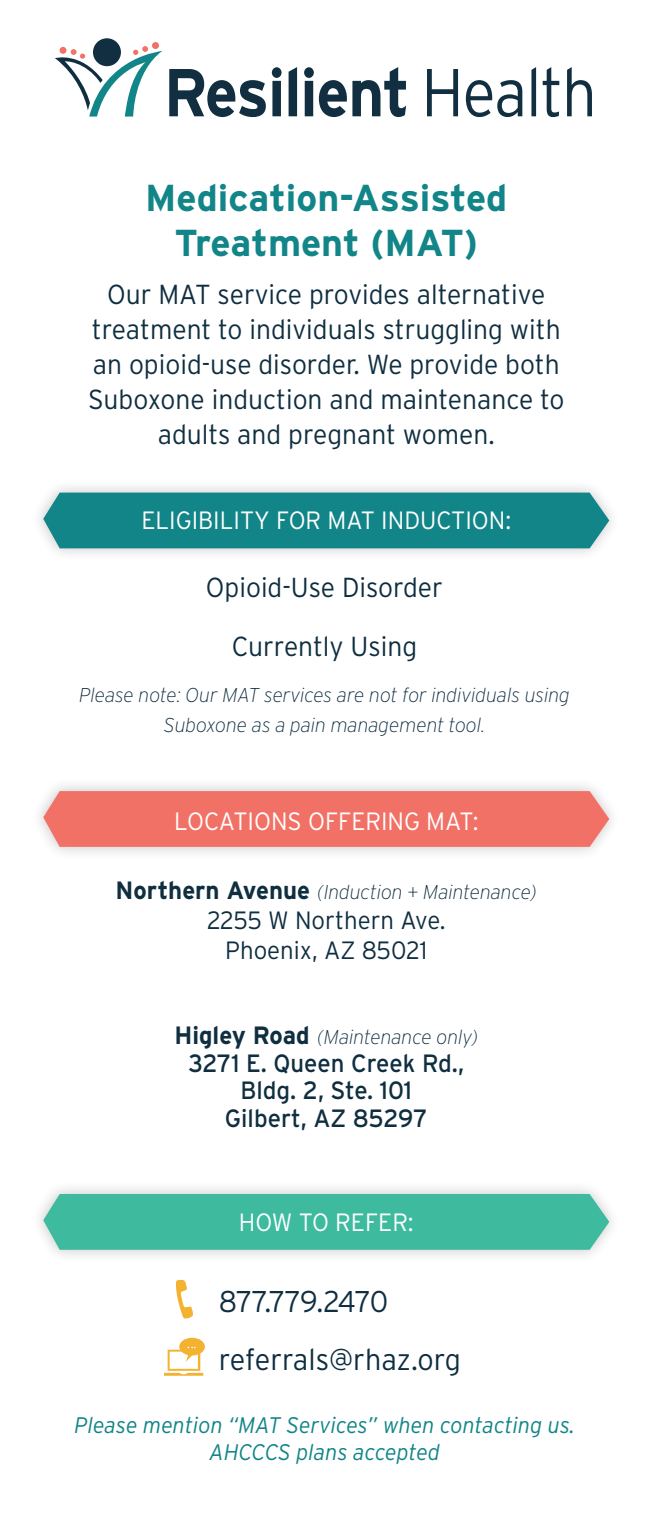
<style>
.page{position:relative;width:649px;height:1530px;background:#fff}
.page>*{position:absolute;margin:0;border:0;box-sizing:border-box;transform-origin:0 0}
.t1{font:700 67.5px "Interstate";letter-spacing:-.02em;color:#112f41;scale:.91 1}
.t2{font:700 37.5px/45px "Interstate";color:#128588;text-align:center}
.t3{font:300 30px "Interstate";letter-spacing:-.015em;color:#0f2e40;scale:.96 1}
.t4{font:300 27.5px/35px "Interstate";color:#0f2e40;text-align:center;scale:.96 1}
.t5{font:300 25px "Interstate";color:#fff;scale:.96 1}
.t6{font:25px/27.5px "Interstate";color:#0f2e40;text-align:center;scale:.96 1}
.t7{font:300 25px "Interstate";color:#0f2e40;scale:.96 1}
.t8{font:italic 300 22.5px "Interstate";color:#128588;scale:.96 1}
.t9{font:italic 200 20px/30px "Interstate";color:#0f2e40;text-align:center;scale:.96 1}
.s1{font-weight:300}
.s2{font-weight:700;font-style:normal;font-size:25px}
</style>
<div class="page">
<div style="left:31px;top:479px;width:590px;height:84px;background:#231f20;opacity:.25"></div>
<div style="left:43px;top:493px;width:565px;height:55px;background:#128588"></div>
<div style="left:31px;top:777px;width:590px;height:84px;background:#231f20;opacity:.25"></div>
<div style="left:43px;top:791px;width:565px;height:56px;background:#f27167"></div>
<div style="left:31px;top:1180px;width:590px;height:84px;background:#231f20;opacity:.25"></div>
<div style="left:43px;top:1194px;width:565px;height:56px;background:#3eba9f"></div>
<div style="left:93px;top:38px;width:28px;height:28px;background:#112f41;border-radius:50%"></div>
<div style="left:152px;top:42px;width:7px;height:7px;background:#f27167;border-radius:50%"></div>
<svg style="left:55px;top:46px;width:107px;height:71px"></svg>
<div style="left:59px;top:47px;width:7px;height:7px;background:#f27167;border-radius:50%"></div>
<svg style="left:176px;top:1280px;width:17px;height:39px"></svg>
<svg style="left:164px;top:1338px;width:41px;height:38px"></svg>
<p class="t1" style="left:163px;top:55px;width:477px">Resilient <span class="s1">Health</span></p>
<p class="t2" style="left:145px;top:175px;width:363px">Medication-Assisted<br>Treatment (MAT)</p>
<p class="t4" style="left:88px;top:276px;width:497px">Our MAT service provides alternative treatment to individuals struggling with an opioid-use disorder. We provide both Suboxone induction and maintenance to adults and pregnant women.</p>
<p class="t5" style="left:141px;top:506px;width:386px">ELIGIBILITY FOR MAT INDUCTION:</p>
<p class="t4" style="left:206px;top:570px;width:248px">Opioid-Use Disorder</p>
<p class="t4" style="left:231px;top:629px;width:194px">Currently Using</p>
<p class="t9" style="left:79px;top:680px;width:512px">Please note: Our MAT services are not for individuals using<br>Suboxone as a pain management tool.</p>
<p class="t5" style="left:174px;top:807px;width:318px">LOCATIONS OFFERING MAT:</p>
<p class="t9" style="left:115px;top:877px;width:440px"><span class="s2">Northern Avenue</span> (Induction + Maintenance)</p>
<p class="t7" style="left:207px;top:906px;width:250px">2255 W Northern Ave.</p>
<p class="t7" style="left:225px;top:936px;width:212px">Phoenix, AZ 85021</p>
<p class="t9" style="left:174px;top:1022px;width:318px"><span class="s2">Higley Road</span> (Maintenance only)</p>
<p class="t6" style="left:188px;top:1049px;width:288px">3271 E. Queen Creek Rd.,<br>Bldg. 2, Ste. 101</p>
<p class="t6" style="left:225px;top:1104px;width:212px">Gilbert, AZ 85297</p>
<p class="t5" style="left:239px;top:1208px;width:183px">HOW TO REFER:</p>
<p class="t3" style="left:218px;top:1284px;width:178px">877.779.2470</p>
<p class="t3" style="left:218px;top:1343px;width:253px">referrals@rhaz.org</p>
<p class="t8" style="left:74px;top:1413px;width:522px">Please mention “MAT Services” when contacting us.</p>
<p class="t8" style="left:209px;top:1440px;width:241px">AHCCCS plans accepted</p>
</div>
